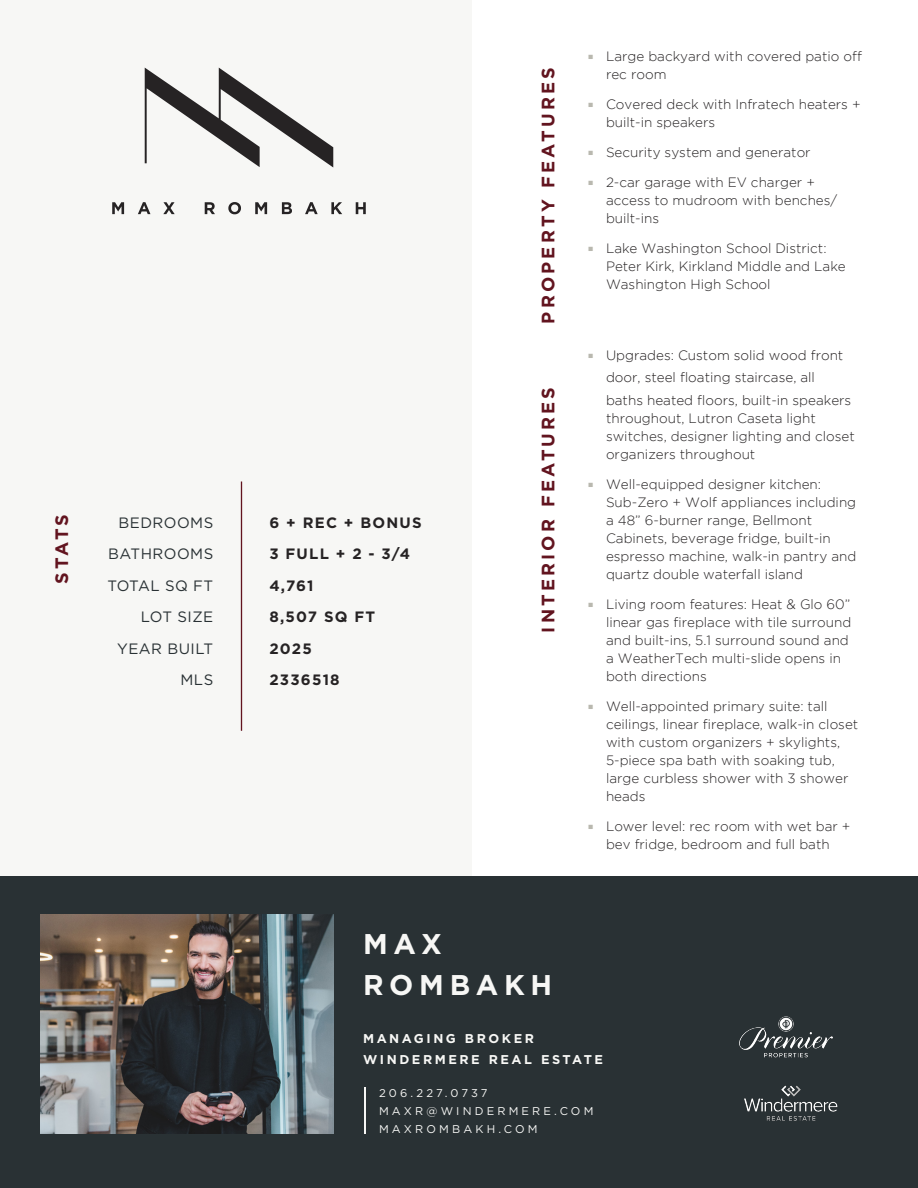
<style>
.page{position:relative;width:918px;height:1188px;background:#fff}
.page>*{position:absolute;margin:0;border:0;box-sizing:border-box;transform-origin:0 0}
.Large_White_Gotham{font:700 28.5px "Gotham";letter-spacing:.2em;color:#f7f7f5}
.Burgundy_Headline{font:700 18px "Gotham";letter-spacing:.175em;color:#62141f}
.Stats{font:700 15px "Gotham";letter-spacing:.08em;color:#262324}
.Stats-2{font:15px "Gotham";letter-spacing:.03em;color:#293134}
.Stats-3{font:15px "Gotham";letter-spacing:.005em;color:#293134}
.t1{font:300 13.5px/18px "Gotham";color:#262324}
.t2{font:300 13.5px/22.5px "Gotham";color:#231f20}
.Bold_White_Gotham{font:700 12.75px "Gotham";letter-spacing:.2em;color:#f7f7f5}
.t3{font:11.25px "Gotham";letter-spacing:.28em;color:#f7f7f5}
.s1{font-family:"Aktiv Grotesk";font-size:9px;color:#b9b8af}
.s2{color:#262324}
</style>
<div class="page">
<div style="left:0;top:0;width:472px;height:963px;background:#f7f7f5"></div>
<div style="left:0;top:877px;width:918px;height:311px;background:#293134"></div>
<hr style="left:241px;top:481px;width:1px;height:250px;background:#62141f">
<img style="left:41px;top:914px;width:292px;height:220px">
<svg style="left:145px;top:68px;width:188px;height:100px"></svg>
<svg style="left:112px;top:202px;width:12px;height:12px"></svg>
<svg style="left:138px;top:202px;width:12px;height:12px"></svg>
<svg style="left:163px;top:202px;width:12px;height:12px"></svg>
<svg style="left:205px;top:202px;width:10px;height:12px"></svg>
<svg style="left:228px;top:202px;width:13px;height:12px"></svg>
<svg style="left:255px;top:202px;width:12px;height:12px"></svg>
<svg style="left:282px;top:202px;width:10px;height:12px"></svg>
<svg style="left:305px;top:202px;width:13px;height:12px"></svg>
<svg style="left:331px;top:202px;width:11px;height:12px"></svg>
<svg style="left:356px;top:202px;width:10px;height:12px"></svg>
<hr style="left:364px;top:1087px;width:2px;height:47px;background:#f7f7f5">
<img style="left:744px;top:1085px;width:94px;height:36px">
<img style="left:739px;top:1016px;width:94px;height:42px">
<p class="Burgundy_Headline" style="left:50px;top:584px;width:71px;rotate:-90deg">STATS</p>
<p class="Stats-2" style="left:119px;top:513px;width:96px">BEDROOMS</p>
<p class="Stats-2" style="left:108px;top:545px;width:107px">BATHROOMS</p>
<p class="Stats-3" style="left:107px;top:576px;width:107px">TOTAL SQ FT</p>
<p class="Stats-2" style="left:141px;top:608px;width:74px">LOT SIZE</p>
<p class="Stats-2" style="left:117px;top:639px;width:98px">YEAR BUILT</p>
<p class="Stats-2" style="left:180px;top:671px;width:34px">MLS</p>
<p class="Stats" style="left:269px;top:512px;width:154px">6 + REC + BONUS</p>
<p class="Stats" style="left:269px;top:544px;width:142px">3 FULL + 2 - 3/4</p>
<p class="Stats" style="left:269px;top:575px;width:46px">4,761</p>
<p class="Stats" style="left:269px;top:607px;width:107px">8,507 SQ FT</p>
<p class="Stats" style="left:269px;top:638px;width:44px">2025</p>
<p class="Stats" style="left:269px;top:670px;width:72px">2336518</p>
<p class="Burgundy_Headline" style="left:536px;top:324px;width:258px;rotate:-90deg">PROPERTY FEATURES</p>
<p class="Burgundy_Headline" style="left:536px;top:633px;width:247px;rotate:-90deg">INTERIOR FEATURES</p>
<p class="Large_White_Gotham" style="left:363px;top:925px;width:80px">MAX</p>
<p class="Large_White_Gotham" style="left:363px;top:966px;width:191px">ROMBAKH</p>
<p class="t1" style="left:606px;top:47px;width:257px;text-indent:-18px"><span class="s1">■</span> Large backyard with covered patio off rec room</p>
<p class="t1" style="left:606px;top:95px;width:256px;text-indent:-18px"><span class="s1">■</span> Covered deck with Infratech heaters + built-in speakers</p>
<p class="t1" style="left:588px;top:143px;width:224px"><span class="s1">■</span> Security system and generator</p>
<p class="t1" style="left:606px;top:173px;width:233px;text-indent:-18px"><span class="s1">■</span> 2-car garage with EV charger + access to mudroom with benches/ built-ins</p>
<p class="t1" style="left:606px;top:239px;width:241px;text-indent:-18px"><span class="s1">■</span> Lake Washington School District:<br>Peter Kirk, Kirkland Middle and Lake<br>Washington High School</p>
<p class="t2" style="left:606px;top:343px;width:247px;text-indent:-18px"><span class="s1">■</span> Upgrades: Custom solid wood front door, steel floating staircase, all baths heated floors, built-in <span class="s2">speakers</span></p>
<p class="t1" style="left:606px;top:409px;width:250px">throughout, Lutron Caseta light switches, designer lighting and closet organizers throughout</p>
<p class="t1" style="left:606px;top:475px;width:252px;text-indent:-18px"><span class="s1">■</span> Well-equipped designer kitchen:<br>Sub-Zero + Wolf appliances including a 48” 6-burner range, Bellmont Cabinets, beverage fridge, built-in espresso machine, walk-in pantry and quartz double waterfall island</p>
<p class="t1" style="left:606px;top:595px;width:247px;text-indent:-18px"><span class="s1">■</span> Living room features: Heat &amp; Glo 60” linear gas fireplace with tile surround and built-ins, 5.1 surround sound and a WeatherTech multi-slide opens in both directions</p>
<p class="t1" style="left:606px;top:697px;width:254px;text-indent:-18px"><span class="s1">■</span> Well-appointed primary suite: tall ceilings, linear fireplace, walk-in closet with custom organizers + skylights,<br>5-piece spa bath with soaking tub, large curbless shower with 3 shower heads</p>
<p class="t1" style="left:588px;top:817px;width:264px;text-align:center"><span class="s1">■</span> Lower level: rec room with wet bar + bev fridge, bedroom and full bath</p>
<p class="Bold_White_Gotham" style="left:363px;top:1030px;width:172px">MANAGING BROKER</p>
<p class="Bold_White_Gotham" style="left:363px;top:1051px;width:242px">WINDERMERE REAL ESTATE</p>
<p class="t3" style="left:379px;top:1086px;width:110px">206.227.0737</p>
<p class="t3" style="left:379px;top:1104px;width:216px">MAXR@WINDERMERE.COM</p>
<p class="t3" style="left:379px;top:1122px;width:160px">MAXROMBAKH.COM</p>
</div>
